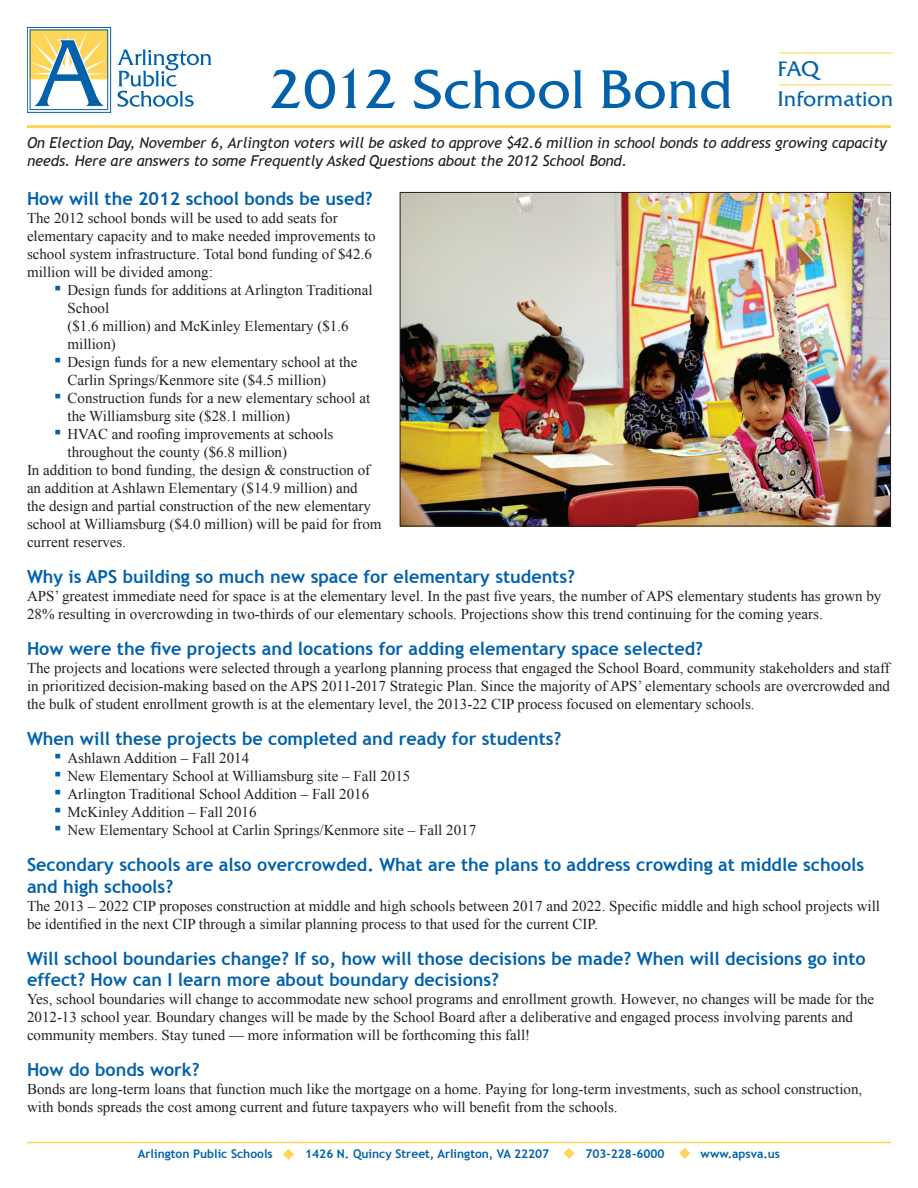
<style>
.page{position:relative;width:918px;height:1188px;background:#fff}
.page>*{position:absolute;margin:0;border:0;box-sizing:border-box;transform-origin:0 0}
.t1{font:54px "Friz Qua";color:#0161aa}
.t2{font:21px "Friz Qua";color:#0161aa}
.t3{font:700 18px/21.6px "Trebuchet MS";color:#0161aa}
.bullets{font:15px/18px "Times New Roman";color:#231f20}
.t4{font:italic 15px/18px "Trebuchet MS";letter-spacing:-.01em;color:#231f20}
.t5{font:700 12px "Trebuchet MS";color:#0161aa}
.s1{font-family:"Trebuchet MS";font-weight:700;font-size:21px;color:#0161aa}
</style>
<div class="page">
<div style="left:30px;top:29px;width:78px;height:81px;border:1px solid #0161aa"></div>
<svg style="left:30px;top:30px;width:77px;height:77px"></svg>
<svg style="left:117px;top:49px;width:94px;height:58px"></svg>
<div style="left:27px;top:27px;width:84px;height:86px;border:1px solid #0161aa"></div>
<hr style="left:27px;top:125px;width:864px;height:3px;background:#fed559">
<hr style="left:27px;top:1142px;width:864px;height:1px;background:#fed559">
<hr style="left:779px;top:84px;width:113px;height:1px;background:#fed559">
<hr style="left:779px;top:52px;width:113px;height:2px;background:#fed559">
<img style="left:402px;top:194px;width:487px;height:331px">
<p class="t1" style="left:268px;top:56px;width:466px">2012 School Bond</p>
<p class="t2" style="left:778px;top:56px;width:43px">FAQ</p>
<p class="t2" style="left:778px;top:86px;width:117px">Information</p>
<p class="t4" style="left:27px;top:134px;width:861px">On Election Day, November 6, Arlington voters will be asked to approve $42.6 million in school bonds to address growing capacity needs. Here are answers to some Frequently Asked Questions about the 2012 School Bond.</p>
<p class="t3" style="left:27px;top:188px;width:347px">How will the 2012 school bonds be used?</p>
<p class="bullets" style="left:27px;top:209px;width:350px">The 2012 school bonds will be used to add seats for elementary capacity and to make needed improvements to school system infrastructure. Total bond funding of $42.6 million will be divided among:</p>
<p class="bullets" style="left:68px;top:281px;width:307px;text-indent:-14px"><span class="s1">▪</span> Design funds for additions at Arlington Traditional<br>School</p>
<p class="bullets" style="left:68px;top:317px;width:283px">($1.6 million) and McKinley Elementary ($1.6 million)</p>
<p class="bullets" style="left:68px;top:353px;width:291px;text-indent:-14px"><span class="s1">▪</span> Design funds for a new elementary school at the<br>Carlin Springs/Kenmore site ($4.5 million)</p>
<p class="bullets" style="left:68px;top:389px;width:304px;text-indent:-14px"><span class="s1">▪</span> Construction funds for a new elementary school at the Williamsburg site ($28.1 million)</p>
<p class="bullets" style="left:68px;top:425px;width:267px;text-indent:-14px"><span class="s1">▪</span> HVAC and roofing improvements at schools throughout the county ($6.8 million)</p>
<p class="bullets" style="left:27px;top:461px;width:356px">In addition to bond funding, the design &amp; construction of an addition at Ashlawn Elementary ($14.9 million) and<br>the design and partial construction of the new elementary school at Williamsburg ($4.0 million) will be paid for from current reserves.</p>
<p class="t3" style="left:27px;top:566px;width:550px">Why is APS building so much new space for elementary students?</p>
<p class="bullets" style="left:27px;top:587px;width:856px">APS’ greatest immediate need for space is at the elementary level. In the past five years, the number of APS elementary students has grown by<br>28% resulting in overcrowding in two-thirds of our elementary schools. Projections show this trend continuing for the coming years.</p>
<p class="t3" style="left:27px;top:638px;width:678px">How were the five projects and locations for adding elementary space selected?</p>
<p class="bullets" style="left:27px;top:659px;width:865px;text-align:justify">The projects and locations were selected through a yearlong planning process that engaged the School Board, community stakeholders and staff in prioritized decision-making based on the APS 2011-2017 Strategic Plan. Since the majority of APS’ elementary schools are overcrowded and the bulk of student enrollment growth is at the elementary level, the 2013-22 CIP process focused on elementary schools.</p>
<p class="t3" style="left:27px;top:728px;width:536px">When will these projects be completed and ready for students?</p>
<p class="bullets" style="left:54px;top:749px;width:197px"><span class="s1">▪</span> Ashlawn Addition – Fall 2014</p>
<p class="bullets" style="left:54px;top:767px;width:358px"><span class="s1">▪</span> New Elementary School at Williamsburg site – Fall 2015</p>
<p class="bullets" style="left:54px;top:785px;width:317px"><span class="s1">▪</span> Arlington Traditional School Addition – Fall 2016</p>
<p class="bullets" style="left:54px;top:803px;width:204px"><span class="s1">▪</span> McKinley Addition – Fall 2016</p>
<p class="bullets" style="left:54px;top:821px;width:424px"><span class="s1">▪</span> New Elementary School at Carlin Springs/Kenmore site – Fall 2017</p>
<p class="t3" style="left:27px;top:854px;width:839px">Secondary schools are also overcrowded. What are the plans to address crowding at middle schools and high schools?</p>
<p class="bullets" style="left:27px;top:897px;width:855px">The 2013 – 2022 CIP proposes construction at middle and high schools between 2017 and 2022. Specific middle and high school projects will be identified in the next CIP through a similar planning process to that used for the current CIP.</p>
<p class="t3" style="left:27px;top:948px;width:840px">Will school boundaries change? If so, how will those decisions be made? When will decisions go into effect? How can I learn more about boundary decisions?</p>
<p class="bullets" style="left:27px;top:990px;width:849px">Yes, school boundaries will change to accommodate new school programs and enrollment growth. However, no changes will be made for the<br>2012-13 school year. Boundary changes will be made by the School Board after a deliberative and engaged process involving parents and community members. Stay tuned — more information will be forthcoming this fall!</p>
<p class="t3" style="left:27px;top:1059px;width:174px">How do bonds work?</p>
<p class="bullets" style="left:27px;top:1080px;width:837px">Bonds are long-term loans that function much like the mortgage on a home. Paying for long-term investments, such as school construction, with bonds spreads the cost among current and future taxpayers who will benefit from the schools.</p>
<p class="t5" style="left:138px;top:1146px;width:136px">Arlington Public Schools</p>
<p class="t5" style="left:305px;top:1146px;width:246px">1426 N. Quincy Street, Arlington, VA 22207</p>
<p class="t5" style="left:585px;top:1146px;width:81px">703-228-6000</p>
<p class="t5" style="left:701px;top:1146px;width:81px">www.apsva.us</p>
</div>
